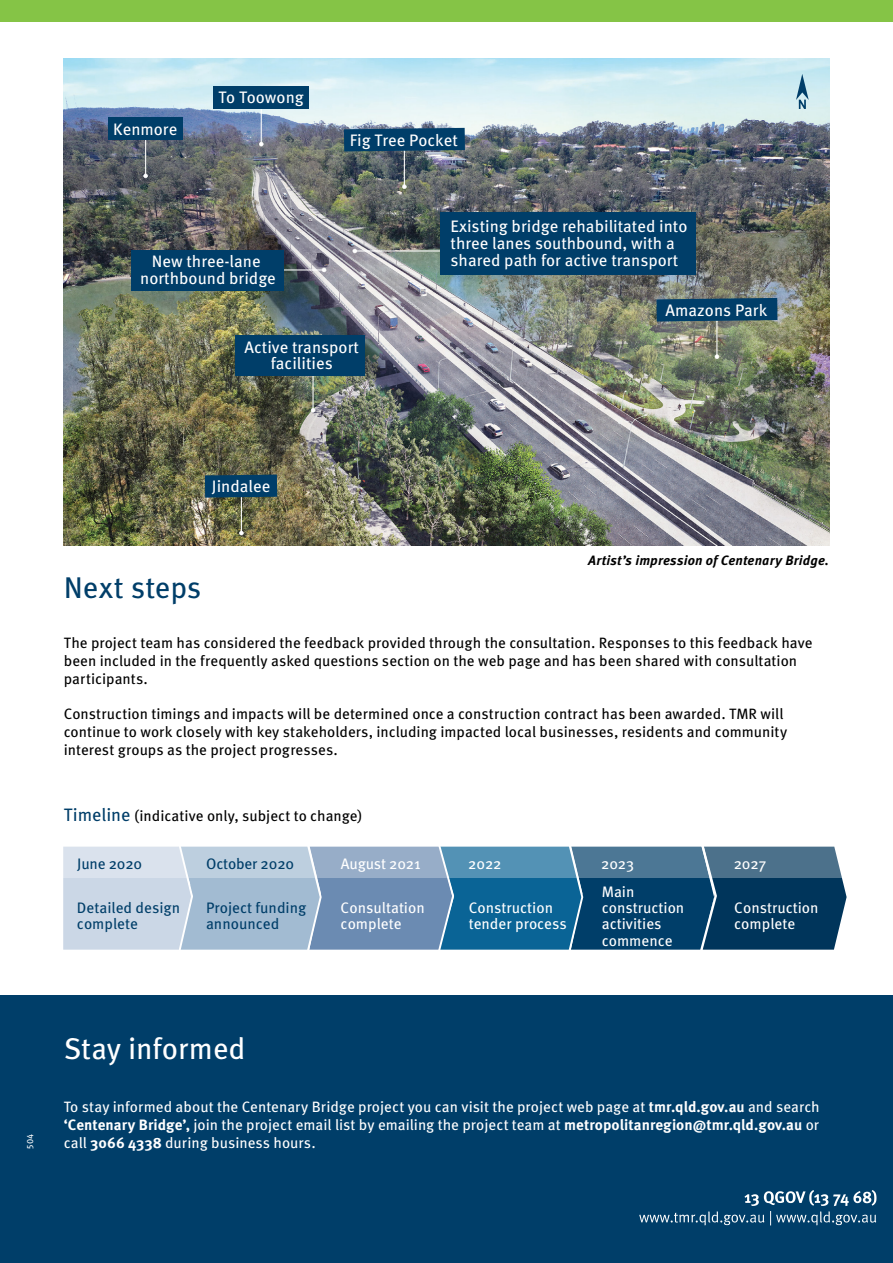
<style>
.page{position:relative;width:893px;height:1263px;background:#fff}
.page>*{position:absolute;margin:0;border:0;box-sizing:border-box;transform-origin:0 0}
.Heading_1_META{font:30px "Meta Pro";letter-spacing:-.005em;color:#fff}
.Heading_1_META-2{font:30px "Meta Pro";color:#003e69}
.t1{font:16.65px/16.6px "Meta Pro";color:#fff;text-align:center}
.t2{font:15.15px/16.4px "Meta Pro";color:#fff}
.t3{font:15.15px/16.4px "Meta Pro";color:#003e69}
.Heading_1_META-3{font:15px/18px "Meta Pro";color:#000}
.Heading_1_META-4{font:15px/18px "Meta Pro";color:#fff;text-align:justify}
.Heading_1_META-5{font:italic 700 13.5px "Meta Pro";letter-spacing:.015em;color:#000}
.Heading_1_META-6{font:9px "Meta Pro";color:#fff}
.s1{font-size:18px;color:#003e69}
.s2{font-weight:700}
</style>
<div class="page">
<img style="left:64px;top:59px;width:765px;height:487px">
<hr style="left:145px;top:135px;width:1px;height:41px;background:#fff">
<svg style="left:143px;top:174px;width:5px;height:4px"></svg>
<div style="left:108px;top:118px;width:75px;height:22px;background:#003e69"></div>
<hr style="left:261px;top:103px;width:1px;height:41px;background:#fff">
<svg style="left:259px;top:142px;width:4px;height:4px"></svg>
<div style="left:213px;top:86px;width:95px;height:22px;background:#003e69"></div>
<hr style="left:404px;top:145px;width:1px;height:42px;background:#fff">
<svg style="left:402px;top:184px;width:5px;height:5px"></svg>
<svg style="left:344px;top:128px;width:121px;height:23px;background:#05416a"></svg>
<hr style="left:716px;top:315px;width:1px;height:42px;background:#fff">
<svg style="left:715px;top:354px;width:4px;height:5px"></svg>
<svg style="left:656px;top:298px;width:121px;height:24px;background:#0a436a"></svg>
<hr style="left:241px;top:492px;width:1px;height:41px;background:#fff">
<svg style="left:239px;top:531px;width:5px;height:4px"></svg>
<svg style="left:205px;top:475px;width:72px;height:23px;background:#043f67"></svg>
<hr style="left:312px;top:369px;width:2px;height:41px;background:#fff">
<svg style="left:311px;top:408px;width:4px;height:4px"></svg>
<hr style="left:283px;top:269px;width:41px;height:1px;background:#fff">
<svg style="left:322px;top:268px;width:4px;height:4px"></svg>
<div style="left:131px;top:250px;width:153px;height:40px;background:#003e69"></div>
<div style="left:236px;top:335px;width:129px;height:41px;background:#003e69"></div>
<hr style="left:355px;top:250px;width:87px;height:1px;background:#fff">
<svg style="left:353px;top:249px;width:4px;height:4px"></svg>
<div style="left:440px;top:212px;width:256px;height:63px;background:#003e69"></div>
<svg style="left:796px;top:74px;width:13px;height:35px"></svg>
<div style="left:0;top:995px;width:893px;height:268px;background:#003e69"></div>
<svg style="left:639px;top:1190px;width:237px;height:35px"></svg>
<div style="left:0;top:0;width:893px;height:22px;background:#85c446"></div>
<svg style="left:63px;top:847px;width:784px;height:103px;background:#628baa"></svg>
<p class="t1" style="left:113px;top:120px;width:66px">Kenmore</p>
<p class="t1" style="left:218px;top:88px;width:87px">To Toowong</p>
<p class="t1" style="left:140px;top:252px;width:137px">New three-lane northbound bridge</p>
<p class="t1" style="left:350px;top:130px;width:109px">Fig Tree Pocket</p>
<p class="t1" style="left:451px;top:217px;width:238px;text-align:left">Existing bridge rehabilitated into three lanes southbound, with a shared path for active transport</p>
<p class="t1" style="left:666px;top:300px;width:103px">Amazons Park</p>
<p class="t1" style="left:245px;top:337px;width:116px">Active transport facilities</p>
<p class="t1" style="left:212px;top:477px;width:60px">Jindalee</p>
<p class="Heading_1_META-5" style="left:588px;top:549px;width:242px">Artist’s impression of Centenary Bridge.</p>
<p class="Heading_1_META-2" style="left:64px;top:565px;width:139px">Next steps</p>
<p class="Heading_1_META-3" style="left:64px;top:633px;width:750px">The project team has considered the feedback provided through the consultation. Responses to this feedback have been included in the frequently asked questions section on the web page and has been shared with consultation participants.</p>
<p class="Heading_1_META-3" style="left:64px;top:704px;width:725px">Construction timings and impacts will be determined once a construction contract has been awarded. TMR will continue to work closely with key stakeholders, including impacted local businesses, residents and community interest groups as the project progresses.</p>
<p class="Heading_1_META-3" style="left:64px;top:806px;width:300px"><span class="s1">Timeline</span> (indicative only, subject to change)</p>
<p class="t3" style="left:77px;top:854px;width:67px">June 2020</p>
<p class="t3" style="left:206px;top:854px;width:89px">October 2020</p>
<p class="t2" style="left:341px;top:854px;width:81px">August 2021</p>
<p class="t2" style="left:468px;top:854px;width:35px">2022</p>
<p class="t2" style="left:601px;top:854px;width:34px">2023</p>
<p class="t2" style="left:734px;top:854px;width:34px">2027</p>
<p class="t3" style="left:77px;top:898px;width:105px">Detailed design complete</p>
<p class="t2" style="left:469px;top:899px;width:100px">Construction tender process</p>
<p class="t3" style="left:206px;top:898px;width:102px">Project funding announced</p>
<p class="t2" style="left:341px;top:898px;width:86px">Consultation complete</p>
<p class="t2" style="left:602px;top:882px;width:84px">Main construction activities commence</p>
<p class="t2" style="left:734px;top:898px;width:86px">Construction complete</p>
<p class="Heading_1_META-6" style="left:23px;top:1149px;width:17px;rotate:-90deg">504</p>
<p class="Heading_1_META" style="left:64px;top:1026px;width:183px">Stay informed</p>
<p class="Heading_1_META-4" style="left:64px;top:1096px;width:757px">To stay informed about the Centenary Bridge project you can visit the project web page at <span class="s2">tmr.qld.gov.au</span> and search <span class="s2">‘Centenary Bridge’,</span> join the project email list by emailing the project team at <span class="s2">metropolitanregion@tmr.qld.gov.au</span> or call <span class="s2">3066 4338</span> during business hours.</p>
</div>
